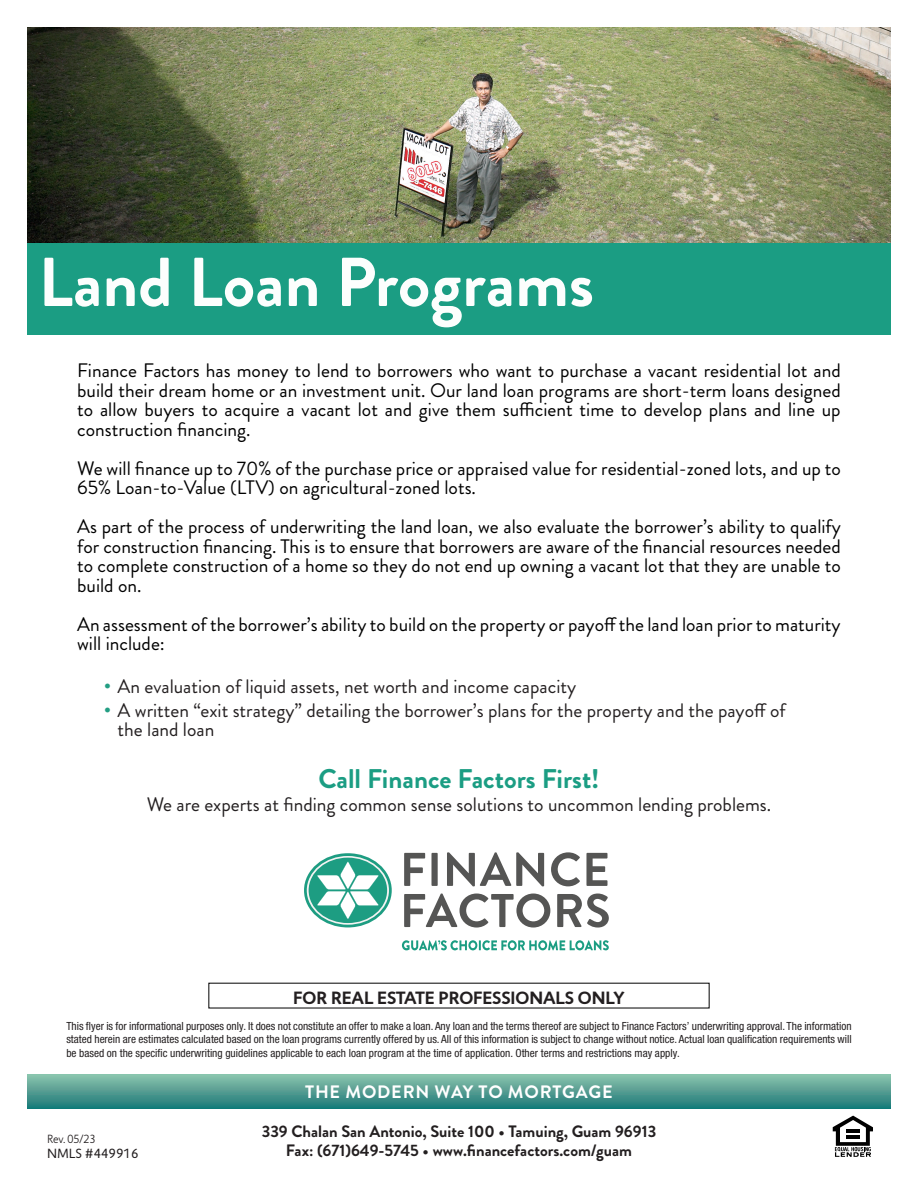
<style>
.page{position:relative;width:918px;height:1188px;background:#fff}
.page>*{position:absolute;margin:0;border:0;box-sizing:border-box;transform-origin:0 0}
.t1{font:700 69px "Brandon Grotesque";color:#fcfefd}
.t2{font:700 27px "Brandon Grotesque";color:#1b9d83}
.t3{font:19.5px/19.5px "Brandon Grotesque";color:#000;text-align:justify}
.t4{font:19.5px "Brandon Grotesque";color:#231f20}
.t5{font:700 18px "Jigsaw";color:#231f20}
.t6{font:700 18px "Brandon Grotesque";letter-spacing:.045em;color:#fff}
.t7{font:700 16.5px/19.5px "Brandon Grotesque";color:#231f20;text-align:center}
.t8{font:13.5px "Jigsaw";color:#231f20}
.t9{font:300 12px "Jigsaw";color:#231f20}
.t10{font:condensed 11.25px/13.5px "Helvetica Neue LT Pro";color:#231f20;text-align:justify}
.s1{font-family:"Arial";color:#239e83}
</style>
<div class="page">
<svg style="left:27px;top:1075px;width:864px;height:33px;background:#539d92"></svg>
<svg style="left:833px;top:1116px;width:40px;height:41px"></svg>
<svg style="left:404px;top:853px;width:21px;height:33px"></svg>
<div style="left:431px;top:853px;width:7px;height:33px;background:#555554"></div>
<svg style="left:447px;top:852px;width:97px;height:34px"></svg>
<svg style="left:551px;top:852px;width:29px;height:34px"></svg>
<svg style="left:586px;top:853px;width:21px;height:33px"></svg>
<svg style="left:404px;top:894px;width:146px;height:34px"></svg>
<svg style="left:557px;top:894px;width:52px;height:34px"></svg>
<svg style="left:304px;top:853px;width:88px;height:74px"></svg>
<svg style="left:402px;top:940px;width:207px;height:10px"></svg>
<img style="left:27px;top:27px;width:864px;height:217px">
<div style="left:27px;top:244px;width:864px;height:91px;background:#1b9d83"></div>
<p class="t1" style="left:38px;top:234px;width:557px">Land Loan Programs</p>
<p class="t3" style="left:77px;top:361px;width:765px">Finance Factors has money to lend to borrowers who want to purchase a vacant residential lot and build their dream home or an investment unit. Our land loan programs are short-term loans designed to allow buyers to acquire a vacant lot and give them sufficient time to develop plans and line up construction financing.</p>
<p class="t3" style="left:77px;top:459px;width:765px">We will finance up to 70% of the purchase price or appraised value for residential-zoned lots, and up to<br>65% Loan-to-Value (LTV) on agricultural-zoned lots.</p>
<p class="t3" style="left:77px;top:517px;width:765px">As part of the process of underwriting the land loan, we also evaluate the borrower’s ability to qualify for construction financing. This is to ensure that borrowers are aware of the financial resources needed to complete construction of a home so they do not end up owning a vacant lot that they are unable to build on.</p>
<p class="t3" style="left:77px;top:615px;width:765px">An assessment of the borrower’s ability to build on the property or payoff the land loan prior to maturity will include:</p>
<p class="t4" style="left:104px;top:673px;width:474px"><span class="s1">•</span> An evaluation of liquid assets, net worth and income capacity</p>
<p class="t4" style="left:104px;top:697px;width:683px"><span class="s1">•</span> A written “exit strategy” detailing the borrower’s plans for the property and the payoff of</p>
<p class="t4" style="left:118px;top:716px;width:98px">the land loan</p>
<p class="t2" style="left:318px;top:760px;width:283px">Call Finance Factors First!</p>
<p class="t4" style="left:147px;top:791px;width:626px">We are experts at finding common sense solutions to uncommon lending problems.</p>
<p class="t5" style="left:293px;top:986px;width:333px">FOR REAL ESTATE PROFESSIONALS ONLY</p>
<p class="t10" style="left:66px;top:1019px;width:787px">This flyer is for informational purposes only. It does not constitute an offer to make a loan. Any loan and the terms thereof are subject to Finance Factors’ underwriting approval. The information stated herein are estimates calculated based on the loan programs currently offered by us. All of this information is subject to change without notice. Actual loan qualification requirements will be based on the specific underwriting guidelines applicable to each loan program at the time of application. Other terms and restrictions may apply.</p>
<p class="t9" style="left:47px;top:1132px;width:50px">Rev. 05/23</p>
<p class="t8" style="left:47px;top:1145px;width:93px">NMLS #449916</p>
<p class="t6" style="left:305px;top:1079px;width:309px">THE MODERN WAY TO MORTGAGE</p>
<p class="t7" style="left:262px;top:1122px;width:396px">339 Chalan San Antonio, Suite 100 • Tamuing, Guam 96913<br>Fax: (671)649-5745 • www.financefactors.com/guam</p>
</div>
